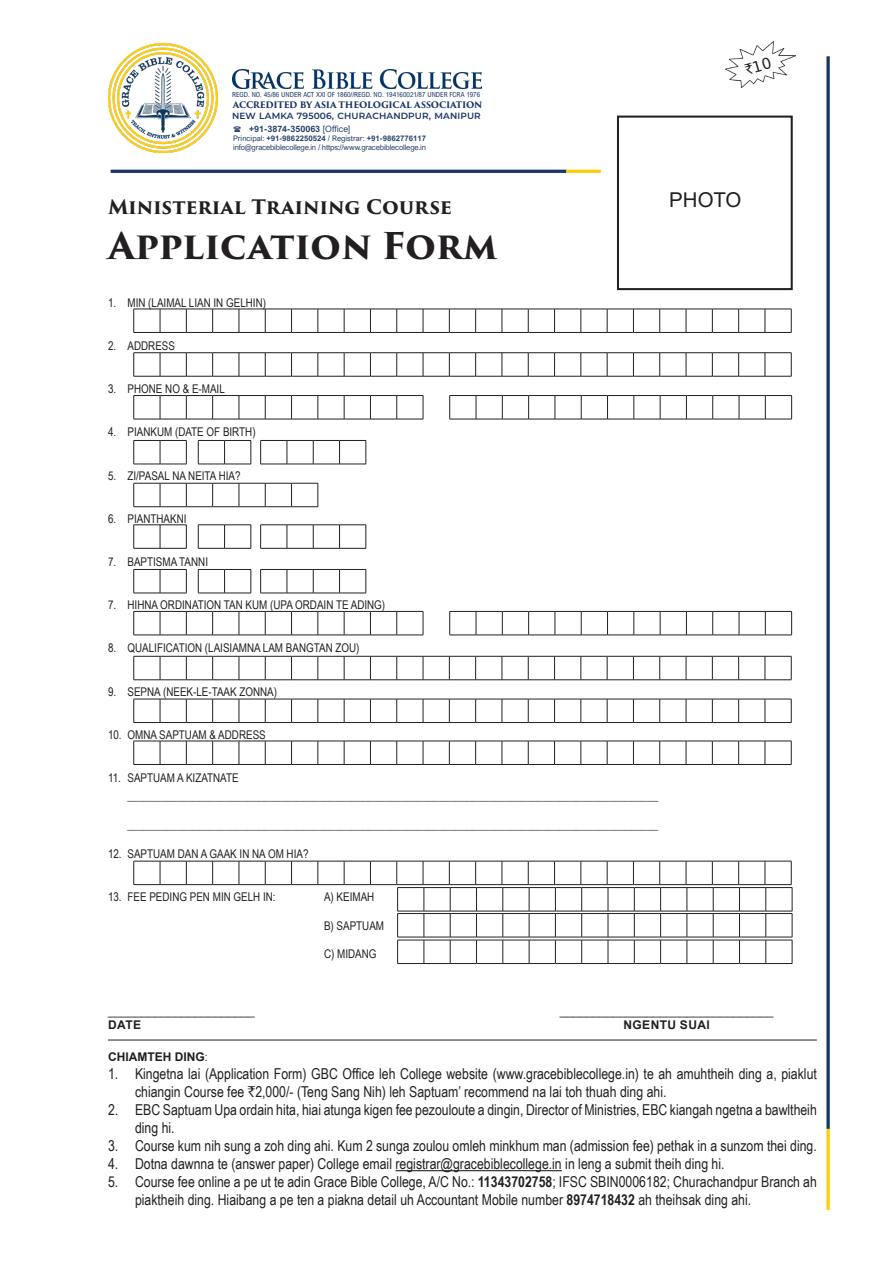
<style>
.page{position:relative;width:893px;height:1263px;background:#fff}
.page>*{position:absolute;margin:0;border:0;box-sizing:border-box;transform-origin:0 0}
.t1{font:700 36px "Trajan Pro 3";letter-spacing:-.01em;color:#231f20}
.t2{font:20.4px "Arial";color:#231f20}
.t3{font:700 19.5px "Trajan Pro 3";letter-spacing:-.005em;color:#231f20}
.t4{font:15px/18px "Arial Narrow";color:#231f20}
.t5{font:12px "Arial Narrow";color:#231f20}
.t6{font:12px "Arial";color:#231f20}
.t7{font:700 12px "Arial";color:#231f20}
.t8{font:700 12px "Arial";letter-spacing:.035em;color:#231f20}
.t9{font:600 9px "Montserrat";letter-spacing:.015em;color:#183663}
.t10{font:700 8.7px "Trajan Pro 3";letter-spacing:-.025em;color:#183663}
.t11{font:700 8.7px "Arial Nova";color:#254269}
.t12{font:7.65px "Arial Nova";letter-spacing:-.025em;color:#254269}
.t13{font:700 7.65px "Arial Nova";color:#254269}
.t14{font:6.9px "Arial Nova Cond";color:#183663}
.s1{font-weight:400}
.s2{font-family:"Arial Narrow";font-weight:400}
.s3{font-family:"Rupee Foradian"}
.s4{font-weight:700}
</style>
<div class="page">
<div style="left:617px;top:116px;width:176px;height:174px;border:2px solid #231f20"></div>
<svg style="left:133px;top:309px;width:659px;height:24px"></svg>
<svg style="left:133px;top:352px;width:659px;height:25px"></svg>
<svg style="left:133px;top:395px;width:291px;height:25px"></svg>
<svg style="left:133px;top:611px;width:291px;height:25px"></svg>
<svg style="left:449px;top:395px;width:343px;height:25px"></svg>
<svg style="left:449px;top:611px;width:343px;height:25px"></svg>
<svg style="left:133px;top:440px;width:54px;height:25px"></svg>
<svg style="left:133px;top:524px;width:54px;height:25px"></svg>
<svg style="left:133px;top:569px;width:54px;height:25px"></svg>
<svg style="left:198px;top:440px;width:54px;height:25px"></svg>
<svg style="left:198px;top:524px;width:54px;height:25px"></svg>
<svg style="left:198px;top:569px;width:54px;height:25px"></svg>
<svg style="left:260px;top:440px;width:107px;height:25px"></svg>
<svg style="left:260px;top:524px;width:107px;height:25px"></svg>
<svg style="left:260px;top:569px;width:107px;height:25px"></svg>
<svg style="left:133px;top:483px;width:186px;height:24px"></svg>
<svg style="left:133px;top:656px;width:659px;height:24px"></svg>
<svg style="left:133px;top:699px;width:659px;height:24px"></svg>
<svg style="left:133px;top:741px;width:659px;height:24px"></svg>
<svg style="left:133px;top:861px;width:660px;height:103px"></svg>
<hr style="left:395px;top:1170px;width:167px;height:1px;background:#231f20">
<hr style="left:108px;top:1040px;width:709px;height:1px;background:#231f20">
<img style="left:725px;top:42px;width:70px;height:46px">
<img style="left:108px;top:44px;width:109px;height:109px">
<hr style="left:111px;top:170px;width:455px;height:3px;background:#183664">
<hr style="left:566px;top:170px;width:35px;height:3px;background:#fecd08">
<img style="left:232px;top:70px;width:249px;height:18px">
<svg style="left:826px;top:56px;width:4px;height:1073px;background:#41597f"></svg>
<svg style="left:826px;top:1129px;width:4px;height:81px"></svg>
<svg style="left:744px;top:57px;width:28px;height:18px"></svg>
<p class="t14" style="left:232px;top:90px;width:250px">REGD. NO. 45/86 UNDER ACT XXI OF 1860//REGD. NO. 194160021/87 UNDER FCRA 1976</p>
<p class="t10" style="left:233px;top:98px;width:251px">ACCREDITED BY ASIA THEOLOGICAL ASSOCIATION</p>
<p class="t9" style="left:232px;top:110px;width:250px">NEW LAMKA 795006, CHURACHANDPUR, MANIPUR</p>
<p class="t11" style="left:249px;top:124px;width:103px">+91-3874-350063 <span class="s1">[Office]</span></p>
<p class="t13" style="left:233px;top:134px;width:195px"><span class="s1">Principal:</span> +91-9862250524 <span class="s1">/ Registrar:</span> +91-9862776117</p>
<p class="t12" style="left:233px;top:143px;width:194px">info@gracebiblecollege.in / https://www.gracebiblecollege.in</p>
<p class="t3" style="left:108px;top:193px;width:345px">Ministerial Training Course</p>
<p class="t2" style="left:669px;top:186px;width:74px">PHOTO</p>
<p class="t1" style="left:108px;top:220px;width:391px">Application Form</p>
<p class="t5" style="left:108px;top:294px;width:160px">1. MIN (LAIMAL LIAN IN GELHIN)</p>
<p class="t5" style="left:108px;top:337px;width:69px">2. ADDRESS</p>
<p class="t5" style="left:108px;top:380px;width:118px">3. PHONE NO &amp; E-MAIL</p>
<p class="t5" style="left:108px;top:423px;width:149px">4. PIANKUM (DATE OF BIRTH)</p>
<p class="t5" style="left:108px;top:467px;width:134px">5. ZI/PASAL NA NEITA HIA?</p>
<p class="t5" style="left:108px;top:510px;width:80px">6. PIANTHAKNI</p>
<p class="t5" style="left:108px;top:553px;width:102px">7. BAPTISMA TANNI</p>
<p class="t5" style="left:108px;top:596px;width:279px">7. HIHNA ORDINATION TAN KUM (UPA ORDAIN TE ADING)</p>
<p class="t5" style="left:108px;top:639px;width:253px">8. QUALIFICATION (LAISIAMNA LAM BANGTAN ZOU)</p>
<p class="t5" style="left:108px;top:683px;width:171px">9. SEPNA (NEEK-LE-TAAK ZONNA)</p>
<p class="t5" style="left:108px;top:726px;width:159px">10. OMNA SAPTUAM &amp; ADDRESS</p>
<p class="t5" style="left:108px;top:769px;width:132px">11. SAPTUAM A KIZATNATE</p>
<p class="t5" style="left:128px;top:787px;width:532px">_________________________________________________________________________________________________</p>
<p class="t5" style="left:128px;top:816px;width:532px">_________________________________________________________________________________________________</p>
<p class="t5" style="left:108px;top:845px;width:202px">12. SAPTUAM DAN A GAAK IN NA OM HIA?</p>
<p class="t5" style="left:108px;top:888px;width:169px">13. FEE PEDING PEN MIN GELH IN:</p>
<p class="t5" style="left:324px;top:888px;width:52px">A) KEIMAH</p>
<p class="t5" style="left:324px;top:917px;width:62px">B) SAPTUAM</p>
<p class="t5" style="left:324px;top:945px;width:54px">C) MIDANG</p>
<p class="t6" style="left:108px;top:1002px;width:148px">______________________</p>
<p class="t7" style="left:108px;top:1016px;width:35px">DATE</p>
<p class="t6" style="left:560px;top:1002px;width:215px">________________________________</p>
<p class="t8" style="left:623px;top:1016px;width:88px">NGENTU SUAI</p>
<p class="t7" style="left:108px;top:1048px;width:101px">CHIAMTEH DING<span class="s2">:</span></p>
<p class="t4" style="left:135px;top:1064px;width:683px;text-indent:-27px">1. Kingetna lai (Application Form) GBC Office leh College website (www.gracebiblecollege.in) te ah amuhtheih ding a, piaklut chiangin Course fee <span class="s3">`</span>2,000/- (Teng Sang Nih) leh Saptuam’ recommend na lai toh thuah ding ahi.</p>
<p class="t4" style="left:135px;top:1100px;width:683px;text-indent:-27px">2. EBC Saptuam Upa ordain hita, hiai atunga kigen fee pezouloute a dingin, Director of Ministries, EBC kiangah ngetna a bawltheih ding hi.</p>
<p class="t4" style="left:108px;top:1136px;width:710px">3. Course kum nih sung a zoh ding ahi. Kum 2 sunga zoulou omleh minkhum man (admission fee) pethak in a sunzom thei ding.</p>
<p class="t4" style="left:108px;top:1154px;width:618px">4. Dotna dawnna te (answer paper) College email registrar@gracebiblecollege.in in leng a submit theih ding hi.</p>
<p class="t4" style="left:135px;top:1172px;width:683px;text-indent:-27px">5. Course fee online a pe ut te adin Grace Bible College, A/C No.: <span class="s4">11343702758</span>; IFSC SBIN0006182; Churachandpur Branch ah piaktheih ding. Hiaibang a pe ten a piakna detail uh Accountant Mobile number <span class="s4">8974718432</span> ah theihsak ding ahi.</p>
</div>
